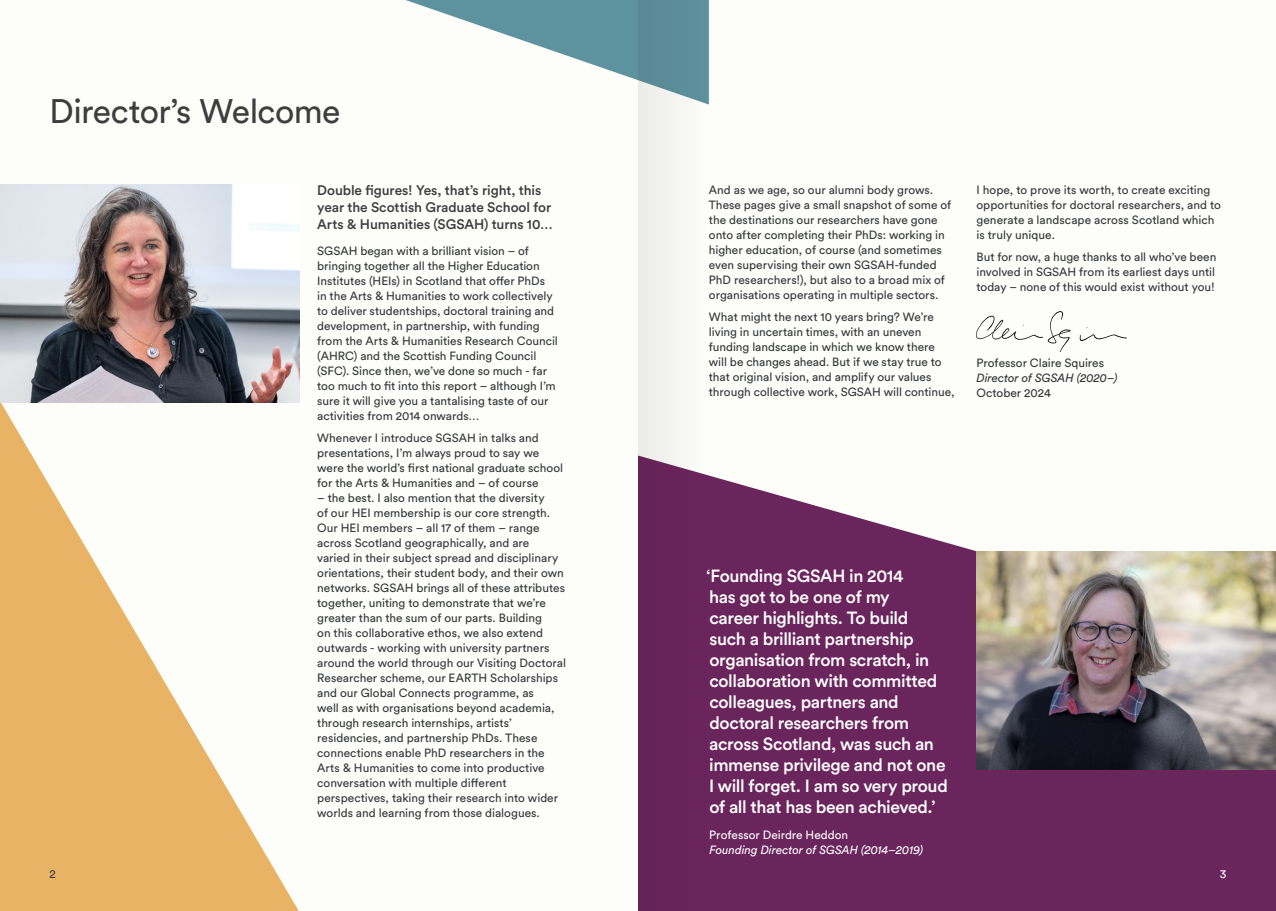
<style>
.page{position:relative;width:1276px;height:911px;background:#fdfdfa}
.page>*{position:absolute;margin:0;border:0;box-sizing:border-box;transform-origin:0 0}
.t1{font:33.75px "Circular Std";letter-spacing:-.015em;color:#3e3e3f}
.First_Paragraph{font:500 17.5px/21px "Circular Std";letter-spacing:-.02em;color:#fff}
.First_Paragraph-2{font:500 13.75px/16.9px "Circular Std";letter-spacing:-.005em;color:#3e3e3f}
.t2{font:11.88px/15px "Circular Std";color:#343738}
.First_Paragraph-3{font:italic 11.88px/15px "Circular Std";letter-spacing:-.005em;color:#fff}
.t3{font:11.88px "Circular Std";color:#3e3e3f}
.t4{font:11.88px "Circular Std";color:#fff}
.s1{font-style:italic}
.s2{font-style:normal}
</style>
<div class="page">
<svg style="left:0;top:402px;width:299px;height:509px"></svg>
<img style="left:0;top:184px;width:299px;height:218px">
<svg style="left:709px;top:475px;width:567px;height:436px;fill:#6a255d"></svg>
<svg style="left:406px;top:0;width:232px;height:80px"></svg>
<img style="left:976px;top:551px;width:300px;height:218px">
<img style="left:976px;top:311px;width:150px;height:41px">
<svg style="left:638px;top:0;width:71px;height:911px"></svg>
<p class="t1" style="left:50px;top:90px;width:292px">Director’s Welcome</p>
<p class="First_Paragraph-2" style="left:317px;top:182px;width:237px">Double figures! Yes, that’s right, this year the Scottish Graduate School for<br>Arts &amp; Humanities (SGSAH) turns 10…</p>
<p class="t2" style="left:317px;top:243px;width:242px">SGSAH began with a brilliant vision – of bringing together all the Higher Education Institutes (HEIs) in Scotland that offer PhDs<br>in the Arts &amp; Humanities to work collectively to deliver studentships, doctoral training and development, in partnership, with funding from the Arts &amp; Humanities Research Council (AHRC) and the Scottish Funding Council (SFC). Since then, we’ve done so much - far too much to fit into this report – although I’m sure it will give you a tantalising taste of our activities from 2014 onwards…</p>
<p class="t2" style="left:317px;top:430px;width:248px">Whenever I introduce SGSAH in talks and presentations, I’m always proud to say we were the world’s first national graduate school for the Arts &amp; Humanities and – of course</p>
<p class="t2" style="left:317px;top:490px;width:250px">– the best. I also mention that the diversity<br>of our HEI membership is our core strength.<br>Our HEI members – all 17 of them – range across Scotland geographically, and are<br>varied in their subject spread and disciplinary orientations, their student body, and their own networks. SGSAH brings all of these attributes together, uniting to demonstrate that we’re greater than the sum of our parts. Building<br>on this collaborative ethos, we also extend outwards - working with university partners around the world through our Visiting Doctoral Researcher scheme, our EARTH Scholarships and our Global Connects programme, as<br>well as with organisations beyond academia, through research internships, artists’ residencies, and partnership PhDs. These connections enable PhD researchers in the Arts &amp; Humanities to come into productive conversation with multiple different perspectives, taking their research into wider worlds and learning from those dialogues.</p>
<p class="t2" style="left:709px;top:182px;width:244px">And as we age, so our alumni body grows.<br>These pages give a small snapshot of some of the destinations our researchers have gone onto after completing their PhDs: working in higher education, of course (and sometimes even supervising their own SGSAH-funded PhD researchers!), but also to a broad mix of organisations operating in multiple sectors.</p>
<p class="t2" style="left:709px;top:309px;width:247px">What might the next 10 years bring? We’re living in uncertain times, with an uneven funding landscape in which we know there will be changes ahead. But if we stay true to that original vision, and amplify our values through collective work, SGSAH will continue,</p>
<p class="t2" style="left:976px;top:182px;width:246px">I hope, to prove its worth, to create exciting opportunities for doctoral researchers, and to generate a landscape across Scotland which is truly unique.</p>
<p class="t2" style="left:976px;top:249px;width:241px;text-align:justify">But for now, a huge thanks to all who’ve been involved in SGSAH from its earliest days until today – none of this would exist without you!</p>
<p class="t2" style="left:976px;top:355px;width:142px">Professor Claire Squires<br><span class="s1">Director of SGSAH (2020–)<br></span>October 2024</p>
<p class="First_Paragraph" style="left:706px;top:565px;width:243px">‘Founding SGSAH in 2014<br>has got to be one of my<br>career highlights. To build<br>such a brilliant partnership organisation from scratch, in collaboration with committed colleagues, partners and doctoral researchers from across Scotland, was such an immense privilege and not one<br>I will forget. I am so very proud of all that has been achieved.’</p>
<p class="First_Paragraph-3" style="left:709px;top:827px;width:215px"><span class="s2">Professor Deirdre Heddon<br></span>Founding Director of SGSAH (2014–2019)</p>
<p class="t3" style="left:50px;top:866px;width:8px">2</p>
<p class="t4" style="left:1219px;top:866px;width:8px">3</p>
</div>
